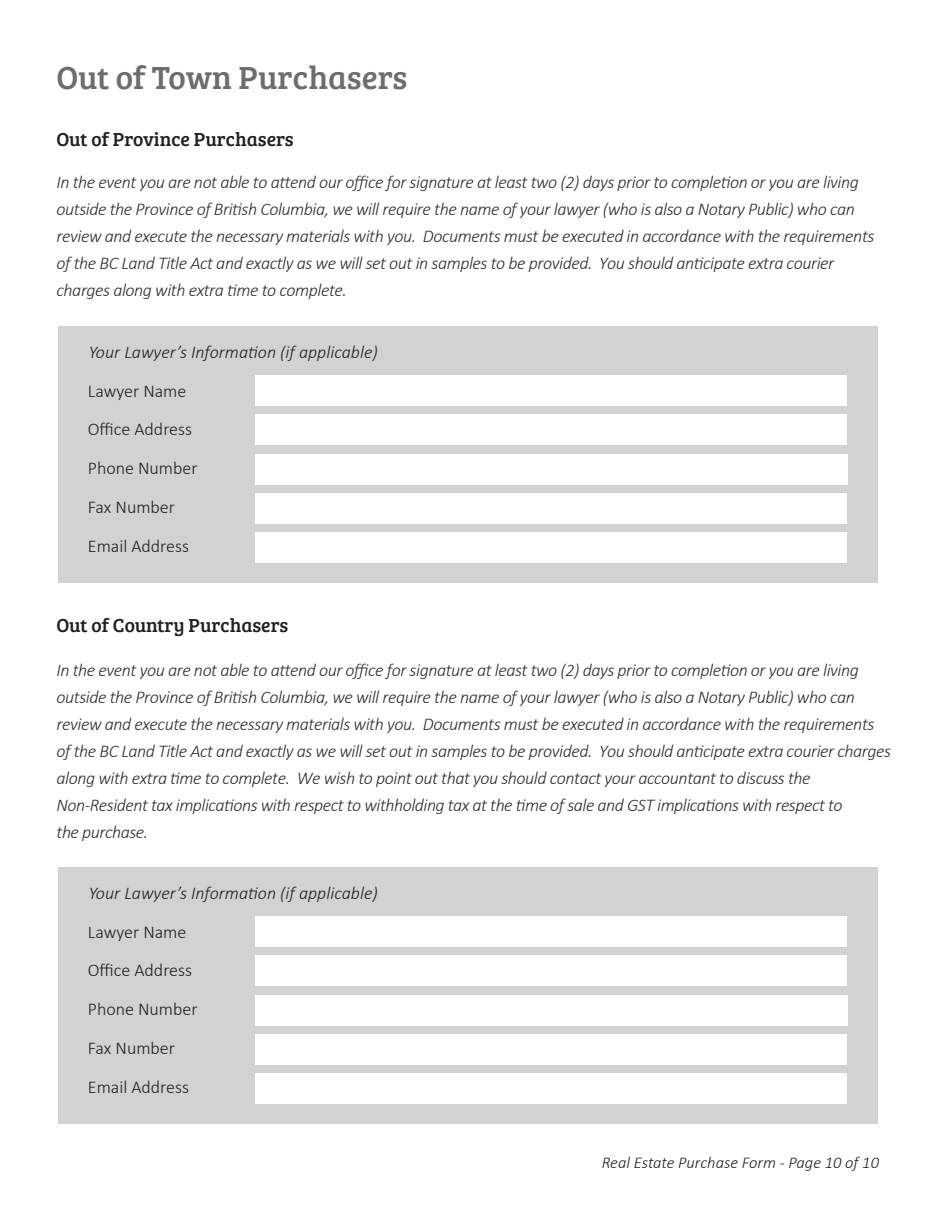
<style>
.page{position:relative;width:945px;height:1215px;background:#fff}
.page>*{position:absolute;margin:0;border:0;box-sizing:border-box;transform-origin:0 0}
.t1{font:33px "Bree Serif";color:#6c6d70}
.t2{font:19.5px "Bree Serif";color:#231f20}
.t3{font:italic 300 18px/27px "Calibri";letter-spacing:-.025em;color:#2d2e2e}
.t4{font:300 18px/38.5px "Calibri";color:#231f20}
.t5{font:italic 300 18px "Calibri";color:#231f20}
.t6{font:italic 300 16.5px "Calibri";color:#231f20}
.s1{color:#2c2d2d}
</style>
<div class="page">
<div style="left:58px;top:327px;width:820px;height:256px;background:#d1d2d4"></div>
<div style="left:255px;top:375px;width:592px;height:31px;background:#fff"></div>
<div style="left:255px;top:414px;width:592px;height:31px;background:#fff"></div>
<div style="left:255px;top:454px;width:593px;height:31px;background:#fff"></div>
<div style="left:255px;top:493px;width:592px;height:30px;background:#fff"></div>
<div style="left:255px;top:532px;width:592px;height:30px;background:#fff"></div>
<div style="left:58px;top:868px;width:820px;height:256px;background:#d1d2d4"></div>
<div style="left:255px;top:916px;width:592px;height:31px;background:#fff"></div>
<div style="left:255px;top:955px;width:592px;height:31px;background:#fff"></div>
<div style="left:255px;top:995px;width:593px;height:31px;background:#fff"></div>
<div style="left:255px;top:1034px;width:592px;height:31px;background:#fff"></div>
<div style="left:255px;top:1073px;width:592px;height:30px;background:#fff"></div>
<h1 class="t1" style="left:57px;top:53px;width:352px">Out of Town Purchasers</h1>
<p class="t2" style="left:57px;top:125px;width:239px">Out of Province Purchasers</p>
<p class="t3" style="left:57px;top:169px;width:819px">In the event you are not able to attend our office for signature at least two (2) days prior to completion or you are living outside the Province of British Columbia, we will require the name of your lawyer (who is also a Notary Public) who can review and execute the necessary materials with you. Documents must be executed in accordance with the requirements of the BC Land Title Act and exactly as we will set out in samples to be provided. You should anticipate extra courier charges along with extra time to complete.</p>
<p class="t5" style="left:89px;top:341px;width:291px">Your Lawyer’s Information (if applicable)</p>
<p class="t4" style="left:88px;top:372px;width:111px">Lawyer Name<br>Office Address<br>Phone Number<br>Fax Number<br>Email Address</p>
<p class="t2" style="left:57px;top:611px;width:233px">Out of Country Purchasers</p>
<p class="t3" style="left:57px;top:656px;width:836px">In the event you are not able to attend our office for signature at least two (2) days prior to completion or you are living outside the Province of British Columbia, we will require the name of your lawyer (who is also a Notary Public) who can review and execute the necessary materials with you. Documents must be executed in accordance with the requirements of the BC Land Title Act and exactly as we will set out in samples to be provided. You should anticipate extra courier charges along with extra time to complete. <span class="s1">We wish to point out that you should contact your accountant to discuss the Non-Resident tax implications with respect to withholding tax at the time of sale and GST implications with respect to<br>the purchase.</span></p>
<p class="t5" style="left:89px;top:882px;width:291px">Your Lawyer’s Information (if applicable)</p>
<p class="t4" style="left:88px;top:913px;width:111px">Lawyer Name<br>Office Address<br>Phone Number<br>Fax Number<br>Email Address</p>
<p class="t6" style="left:602px;top:1152px;width:279px">Real Estate Purchase Form - Page 10 of 10</p>
</div>
